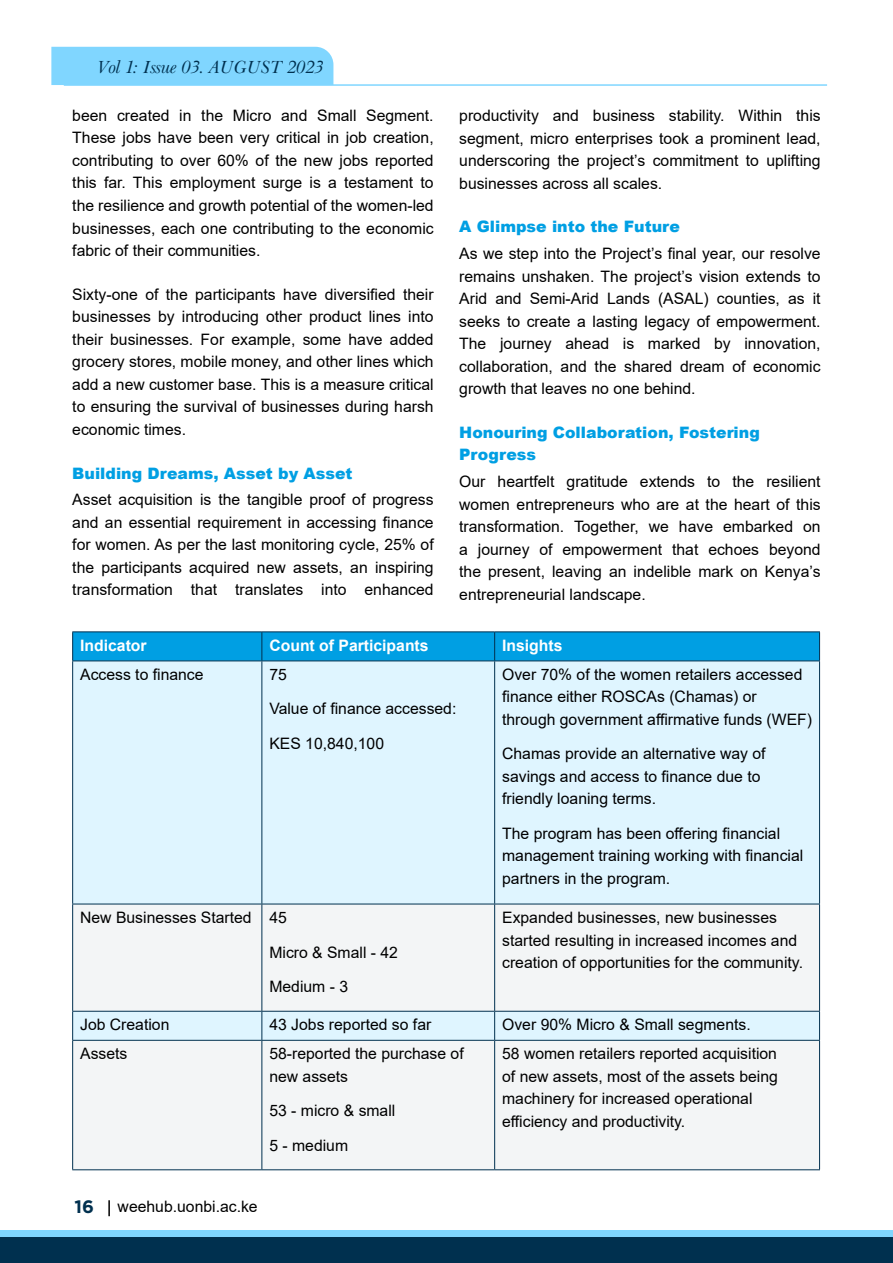
<style>
.page{position:relative;width:893px;height:1263px;background:#fff}
.page>*{position:absolute;margin:0;border:0;box-sizing:border-box;transform-origin:0 0}
.t1{font:italic 18px "Baskerville 15";color:#00304f}
.t2{font:700 18px "Gotham";color:#00304f}
.t3{font:15.75px/22.5px "Arial";color:#000}
.t4{font:900 15.75px/22.5px "Arial";color:#009fe3}
.t5{font:700 15.75px "Arial";color:#fff}
</style>
<div class="page">
<div style="left:51px;top:47px;width:282px;height:38px;background:#80d6ff"></div>
<hr style="left:64px;top:84px;width:763px;height:2px;background:#80d6ff">
<div style="left:0;top:1230px;width:893px;height:16px;background:#80d6ff"></div>
<div style="left:0;top:1237px;width:893px;height:26px;background:#00304f"></div>
<div style="left:73px;top:661px;width:746px;height:243px;background:#dff5ff"></div>
<svg style="left:73px;top:905px;width:746px;height:264px;fill:#f3f5f6"></svg>
<hr style="left:72px;top:631px;width:190px;height:1px;background:#00304f">
<hr style="left:262px;top:631px;width:233px;height:1px;background:#00304f">
<hr style="left:495px;top:631px;width:325px;height:1px;background:#00304f">
<div style="left:72px;top:632px;width:748px;height:28px;background:#009fe3"></div>
<svg style="left:72px;top:1012px;width:1px;height:28px"></svg>
<svg style="left:261px;top:1012px;width:1px;height:28px"></svg>
<svg style="left:494px;top:1012px;width:1px;height:28px"></svg>
<svg style="left:819px;top:1012px;width:1px;height:28px"></svg>
<hr style="left:72px;top:1040px;width:190px;height:1px;background:#00304f">
<hr style="left:72px;top:1041px;width:1px;height:128px;background:#00304f">
<hr style="left:262px;top:1040px;width:233px;height:1px;background:#00304f">
<hr style="left:261px;top:1041px;width:1px;height:128px;background:#00304f">
<hr style="left:495px;top:1040px;width:325px;height:1px;background:#00304f">
<hr style="left:494px;top:1041px;width:1px;height:128px;background:#00304f">
<hr style="left:819px;top:1041px;width:1px;height:128px;background:#00304f">
<hr style="left:72px;top:1169px;width:190px;height:1px;background:#00304f">
<hr style="left:262px;top:1169px;width:233px;height:1px;background:#00304f">
<hr style="left:495px;top:1169px;width:325px;height:1px;background:#00304f">
<hr style="left:72px;top:904px;width:1px;height:107px;background:#00304f">
<hr style="left:72px;top:1011px;width:190px;height:1px;background:#00304f">
<hr style="left:261px;top:904px;width:1px;height:107px;background:#00304f">
<hr style="left:262px;top:1011px;width:233px;height:1px;background:#00304f">
<hr style="left:494px;top:904px;width:1px;height:107px;background:#00304f">
<hr style="left:819px;top:904px;width:1px;height:107px;background:#00304f">
<hr style="left:495px;top:1011px;width:325px;height:1px;background:#00304f">
<hr style="left:72px;top:660px;width:190px;height:1px;background:#00304f">
<hr style="left:72px;top:661px;width:1px;height:243px;background:#00304f">
<hr style="left:72px;top:904px;width:190px;height:1px;background:#00304f">
<hr style="left:262px;top:660px;width:233px;height:1px;background:#00304f">
<hr style="left:261px;top:661px;width:1px;height:243px;background:#00304f">
<hr style="left:262px;top:904px;width:233px;height:1px;background:#00304f">
<hr style="left:495px;top:660px;width:325px;height:1px;background:#00304f">
<hr style="left:494px;top:661px;width:1px;height:243px;background:#00304f">
<hr style="left:819px;top:661px;width:1px;height:243px;background:#00304f">
<hr style="left:495px;top:904px;width:325px;height:1px;background:#00304f">
<svg style="left:108px;top:1200px;width:2px;height:16px"></svg>
<p class="t1" style="left:98px;top:56px;width:227px">Vol 1: Issue 03. AUGUST 2023</p>
<p class="t3" style="left:72px;top:104px;width:363px;text-align:justify">been created in the Micro and Small Segment.<br>These jobs have been very critical in job creation, contributing to over 60% of the new jobs reported this far. This employment surge is a testament to the resilience and growth potential of the women-led businesses, each one contributing to the economic fabric of their communities.</p>
<p class="t3" style="left:72px;top:283px;width:363px;text-align:justify">Sixty-one of the participants have diversified their businesses by introducing other product lines into their businesses. For example, some have added grocery stores, mobile money, and other lines which add a new customer base. This is a measure critical to ensuring the survival of businesses during harsh economic times.</p>
<p class="t4" style="left:72px;top:461px;width:282px">Building Dreams, Asset by Asset</p>
<p class="t3" style="left:72px;top:488px;width:363px;text-align:justify">Asset acquisition is the tangible proof of progress and an essential requirement in accessing finance for women. As per the last monitoring cycle, 25% of the participants acquired new assets, an inspiring transformation that translates into enhanced</p>
<p class="t3" style="left:459px;top:104px;width:363px;text-align:justify">productivity and business stability. Within this segment, micro enterprises took a prominent lead, underscoring the project’s commitment to uplifting businesses across all scales.</p>
<p class="t4" style="left:459px;top:215px;width:222px">A Glimpse into the Future</p>
<p class="t3" style="left:459px;top:242px;width:363px;text-align:justify">As we step into the Project’s final year, our resolve remains unshaken. The project’s vision extends to Arid and Semi-Arid Lands (ASAL) counties, as it seeks to create a lasting legacy of empowerment.<br>The journey ahead is marked by innovation, collaboration, and the shared dream of economic growth that leaves no one behind.</p>
<p class="t4" style="left:459px;top:420px;width:302px">Honouring Collaboration, Fostering<br>Progress</p>
<p class="t3" style="left:459px;top:470px;width:363px;text-align:justify">Our heartfelt gratitude extends to the resilient women entrepreneurs who are at the heart of this transformation. Together, we have embarked on a journey of empowerment that echoes beyond the present, leaving an indelible mark on Kenya’s entrepreneurial landscape.</p>
<p class="t5" style="left:80px;top:634px;width:68px">Indicator</p>
<p class="t5" style="left:269px;top:634px;width:161px">Count of Participants</p>
<p class="t5" style="left:502px;top:634px;width:62px">Insights</p>
<p class="t3" style="left:80px;top:663px;width:125px">Access to finance</p>
<p class="t3" style="left:269px;top:657px;width:189px;line-height:34.5px">75<br>Value of finance accessed:<br>KES 10,840,100</p>
<p class="t3" style="left:502px;top:663px;width:311px">Over 70% of the women retailers accessed finance either ROSCAs (Chamas) or through government affirmative funds (WEF)</p>
<p class="t3" style="left:502px;top:742px;width:265px">Chamas provide an alternative way of savings and access to finance due to friendly loaning terms.</p>
<p class="t3" style="left:502px;top:822px;width:303px">The program has been offering financial management training working with financial partners in the program.</p>
<p class="t3" style="left:269px;top:900px;width:130px;line-height:34.5px;text-indent:-189px">New Businesses Started 45<br>Micro &amp; Small - 42<br>Medium - 3</p>
<p class="t3" style="left:502px;top:906px;width:302px">Expanded businesses, new businesses started resulting in increased incomes and creation of opportunities for the community.</p>
<p class="t3" style="left:80px;top:1013px;width:91px">Job Creation</p>
<p class="t3" style="left:269px;top:1013px;width:163px">43 Jobs reported so far</p>
<p class="t3" style="left:502px;top:1013px;width:250px">Over 90% Micro &amp; Small segments.</p>
<p class="t3" style="left:80px;top:1042px;width:49px">Assets</p>
<p class="t3" style="left:269px;top:1042px;width:196px">58-reported the purchase of new assets</p>
<p class="t3" style="left:269px;top:1093px;width:128px;line-height:34.5px">53 - micro &amp; small<br>5 - medium</p>
<p class="t3" style="left:502px;top:1042px;width:277px">58 women retailers reported acquisition of new assets, most of the assets being machinery for increased operational efficiency and productivity.</p>
<p class="t2" style="left:74px;top:1196px;width:21px">16</p>
<p class="t3" style="left:118px;top:1195px;width:142px">weehub.uonbi.ac.ke</p>
</div>
